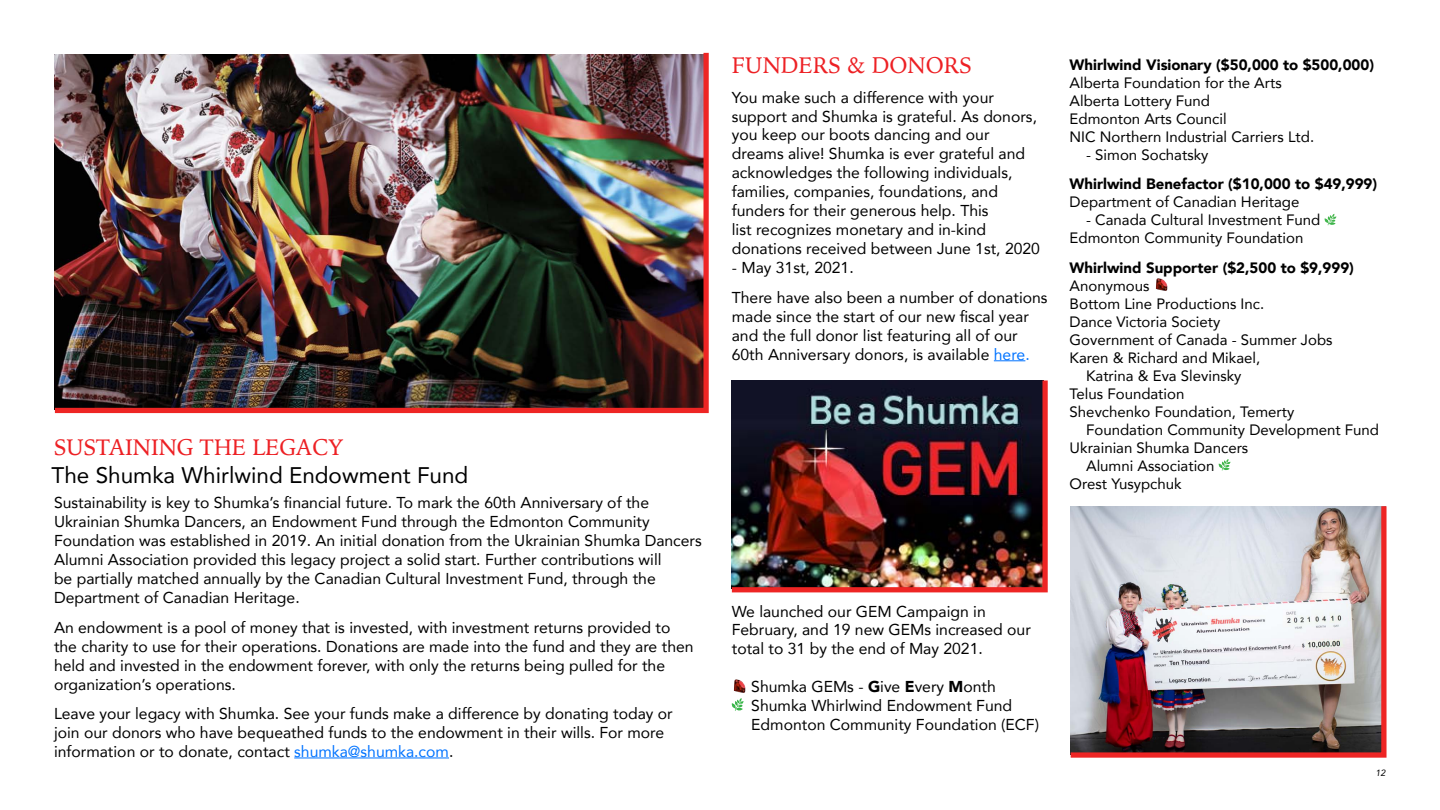
<style>
.page{position:relative;width:1440px;height:810px;background:#fff}
.page>*{position:absolute;margin:0;border:0;box-sizing:border-box;transform-origin:0 0}
.t1{font:22.5px "Iowan Old Style";color:#ed2024}
.t2{font:22.5px "Avenir";color:#000}
.t3{font:15.75px/18.9px "Avenir";color:#000}
.t4{font:15px/18px "Avenir";color:#000}
.t5{font:900 15px "Avenir";color:#000}
.t6{font:italic 9px "Avenir";color:#000}
.s1{color:#0073ff}
.s2{font-weight:900}
</style>
<div class="page">
<hr style="left:294px;top:758px;width:155px;height:1px;background:#0073ff">
<hr style="left:994px;top:360px;width:31px;height:1px;background:#0073ff">
<img style="left:733px;top:679px;width:13px;height:13px">
<svg style="left:732px;top:698px;width:12px;height:13px"></svg>
<svg style="left:1324px;top:214px;width:12px;height:12px"></svg>
<img style="left:1155px;top:278px;width:13px;height:13px">
<svg style="left:1219px;top:459px;width:12px;height:12px"></svg>
<img style="left:54px;top:52px;width:655px;height:362px">
<img style="left:731px;top:380px;width:317px;height:213px">
<img style="left:1070px;top:506px;width:317px;height:252px">
<h1 class="t1" style="left:54px;top:427px;width:291px">SUSTAINING THE LEGACY</h1>
<h1 class="t2" style="left:51px;top:457px;width:418px">The Shumka Whirlwind Endowment Fund</h1>
<p class="t3" style="left:54px;top:493px;width:649px">Sustainability is key to Shumka’s financial future. To mark the 60th Anniversary of the Ukrainian Shumka Dancers, an Endowment Fund through the Edmonton Community Foundation was established in 2019. An initial donation from the Ukrainian Shumka Dancers Alumni Association provided this legacy project a solid start. Further contributions will<br>be partially matched annually by the Canadian Cultural Investment Fund, through the Department of Canadian Heritage.</p>
<p class="t3" style="left:54px;top:618px;width:641px">An endowment is a pool of money that is invested, with investment returns provided to the charity to use for their operations. Donations are made into the fund and they are then held and invested in the endowment forever, with only the returns being pulled for the organization’s operations.</p>
<p class="t3" style="left:54px;top:704px;width:620px">Leave your legacy with Shumka. See your funds make a difference by donating today or join our donors who have bequeathed funds to the endowment in their wills. For more information or to donate, contact <span class="s1">shumka@shumka.com</span>.</p>
<h1 class="t1" style="left:732px;top:45px;width:241px">FUNDERS &amp; DONORS</h1>
<p class="t3" style="left:732px;top:87px;width:310px">You make such a difference with your support and Shumka is grateful. As donors, you keep our boots dancing and our dreams alive! Shumka is ever grateful and acknowledges the following individuals, families, companies, foundations, and funders for their generous help. This<br>list recognizes monetary and in-kind donations received between June 1st, 2020</p>
<p class="t3" style="left:732px;top:252px;width:317px;line-height:30.2px">- May 31st, 2021.<br>There have also been a number of donations</p>
<p class="t3" style="left:732px;top:306px;width:299px">made since the start of our new fiscal year and the full donor list featuring all of our<br>60th Anniversary donors, is available <span class="s1">here.</span></p>
<p class="t5" style="left:1070px;top:52px;width:306px">Whirlwind Visionary ($50,000 to $500,000)</p>
<p class="t4" style="left:1070px;top:73px;width:246px">Alberta Foundation for the Arts<br>Alberta Lottery Fund<br>Edmonton Arts Council<br>NIC Northern Industrial Carriers Ltd.</p>
<p class="t4" style="left:1086px;top:145px;width:124px">- Simon Sochatsky</p>
<p class="t5" style="left:1070px;top:171px;width:309px">Whirlwind Benefactor ($10,000 to $49,999)</p>
<p class="t4" style="left:1070px;top:193px;width:231px">Department of Canadian Heritage</p>
<p class="t4" style="left:1070px;top:211px;width:252px;text-indent:17px">- Canada Cultural Investment Fund<br>Edmonton Community Foundation</p>
<p class="t5" style="left:1070px;top:255px;width:286px">Whirlwind Supporter ($2,500 to $9,999)</p>
<p class="t4" style="left:1070px;top:276px;width:81px">Anonymous</p>
<p class="t4" style="left:1070px;top:294px;width:196px">Bottom Line Productions Inc.</p>
<p class="t4" style="left:1070px;top:312px;width:152px">Dance Victoria Society</p>
<p class="t4" style="left:1070px;top:330px;width:264px">Government of Canada - Summer Jobs</p>
<p class="t4" style="left:1070px;top:348px;width:192px">Karen &amp; Richard and Mikael,</p>
<p class="t4" style="left:1086px;top:366px;width:157px">Katrina &amp; Eva Slevinsky</p>
<p class="t4" style="left:1070px;top:384px;width:116px">Telus Foundation</p>
<p class="t4" style="left:1070px;top:402px;width:226px">Shevchenko Foundation, Temerty</p>
<p class="t4" style="left:1086px;top:420px;width:294px">Foundation Community Development Fund</p>
<p class="t4" style="left:1070px;top:438px;width:180px">Ukrainian Shumka Dancers</p>
<p class="t4" style="left:1086px;top:456px;width:130px">Alumni Association</p>
<p class="t4" style="left:1070px;top:474px;width:114px">Orest Yusypchuk</p>
<p class="t3" style="left:732px;top:601px;width:301px">We launched our GEM Campaign in<br>February, and 19 new GEMs increased our total to 31 by the end of May 2021.</p>
<p class="t3" style="left:751px;top:677px;width:289px">Shumka GEMs - <span class="s2">G</span>ive <span class="s2">E</span>very <span class="s2">M</span>onth<br>Shumka Whirlwind Endowment Fund<br>Edmonton Community Foundation (ECF)</p>
<p class="t6" style="left:1376px;top:767px;width:12px">12</p>
</div>
